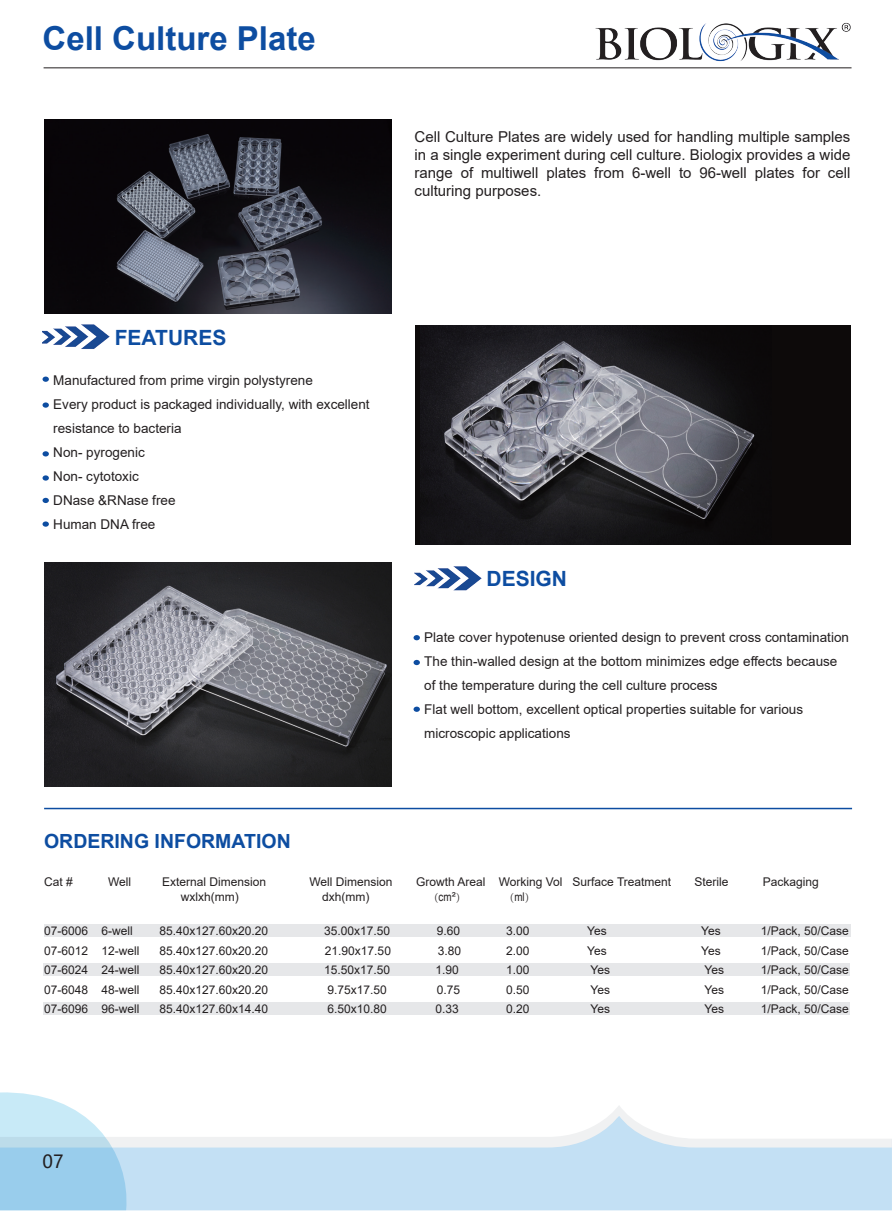
<style>
.page{position:relative;width:893px;height:1212px;background:#fff}
.page>*{position:absolute;margin:0;border:0;box-sizing:border-box;transform-origin:0 0}
.t1{font:700 33px "Arial";color:#0d4da1}
.t2{font:700 21px "Arial";color:#0d4da1}
.t3{font:700 19.5px "Arial";color:#0d4da1}
.t4{font:18px "Microsoft Ya Hei";color:#231f20}
.t5{font:15px/18px "Arial";color:#231f20;text-align:justify}
.t6{font:13.5px/24px "Arial";color:#231f20}
.t7{font:12px "Arial";color:#231f20}
.t8{font:300 12px "Adobe Song Std";color:#231f20}
.s1{font-family:"Arial Narrow";font-weight:400}
.s2{font-family:"Arial";font-weight:400}
</style>
<div class="page">
<svg style="left:0;top:1092px;width:892px;height:118px"></svg>
<img style="left:588px;top:22px;width:264px;height:47px">
<hr style="left:44px;top:68px;width:807px;height:1px;background:#231f20">
<img style="left:43px;top:324px;width:66px;height:25px">
<svg style="left:43px;top:377px;width:6px;height:5px"></svg>
<svg style="left:43px;top:498px;width:6px;height:5px"></svg>
<svg style="left:43px;top:521px;width:6px;height:6px"></svg>
<svg style="left:43px;top:402px;width:6px;height:6px"></svg>
<svg style="left:43px;top:451px;width:6px;height:5px"></svg>
<svg style="left:43px;top:475px;width:6px;height:6px"></svg>
<svg style="left:414px;top:660px;width:6px;height:5px"></svg>
<svg style="left:414px;top:707px;width:6px;height:5px"></svg>
<svg style="left:414px;top:635px;width:6px;height:5px"></svg>
<img style="left:415px;top:566px;width:66px;height:25px">
<div style="left:43px;top:963px;width:807px;height:12px;background:#e6e7e9"></div>
<div style="left:43px;top:1002px;width:807px;height:13px;background:#e6e7e9"></div>
<div style="left:44px;top:924px;width:807px;height:12px;background:#e6e7e9"></div>
<div style="left:415px;top:325px;width:435px;height:219px;background:#0d0a0a"></div>
<img style="left:421px;top:325px;width:334px;height:219px">
<img style="left:44px;top:562px;width:347px;height:225px">
<hr style="left:44px;top:808px;width:808px;height:1px;background:#0d4da1">
<img style="left:44px;top:119px;width:347px;height:195px">
<h1 class="t1" style="left:43px;top:15px;width:275px">Cell Culture Plate</h1>
<p class="t5" style="left:415px;top:127px;width:437px">Cell Culture Plates are widely used for handling multiple samples in a single experiment during cell culture. Biologix provides a wide range of multiwell plates from 6-well to 96-well plates for cell culturing purposes.</p>
<h2 class="t2" style="left:115px;top:323px;width:113px">FEATURES</h2>
<p class="t6" style="left:53px;top:368px;width:318px">Manufactured from prime virgin polystyrene<br>Every product is packaged individually, with excellent resistance to bacteria<br>Non- pyrogenic<br>Non- cytotoxic<br>DNase &amp;RNase free<br>Human DNA free</p>
<h2 class="t2" style="left:486px;top:564px;width:82px">DESIGN</h2>
<p class="t6" style="left:424px;top:625px;width:426px">Plate cover hypotenuse oriented design to prevent cross contamination The thin-walled design at the bottom minimizes edge effects because of the temperature during the cell culture process<br>Flat well bottom, excellent optical properties suitable for various microscopic applications</p>
<h3 class="t3" style="left:44px;top:827px;width:248px">ORDERING INFORMATION</h3>
<p class="t7" style="left:44px;top:874px;width:30px">Cat #</p>
<p class="t7" style="left:108px;top:874px;width:25px">Well</p>
<p class="t7" style="left:162px;top:874px;width:106px">External Dimension</p>
<p class="t7" style="left:310px;top:874px;width:85px">Well Dimension</p>
<p class="t7" style="left:416px;top:874px;width:257px">Growth Areal Working Vol Surface Treatment</p>
<p class="t7" style="left:695px;top:874px;width:36px">Sterile</p>
<p class="t7" style="left:763px;top:874px;width:58px">Packaging</p>
<p class="t7" style="left:181px;top:889px;width:59px">wxlxh(mm)</p>
<p class="t7" style="left:322px;top:889px;width:49px">dxh(mm)</p>
<p class="t8" style="left:434px;top:890px;width:28px">(<span class="s1">cm</span><span class="s2">²</span>)</p>
<p class="t8" style="left:510px;top:890px;width:21px">(<span class="s1">ml</span>)</p>
<p class="t7" style="left:44px;top:922px;width:90px">07-6006 6-well</p>
<p class="t7" style="left:159px;top:922px;width:110px">85.40x127.60x20.20</p>
<p class="t7" style="left:324px;top:922px;width:68px">35.00x17.50</p>
<p class="t7" style="left:437px;top:922px;width:25px">9.60</p>
<p class="t7" style="left:506px;top:922px;width:25px">3.00</p>
<p class="t7" style="left:587px;top:922px;width:21px">Yes</p>
<p class="t7" style="left:701px;top:922px;width:21px">Yes</p>
<p class="t7" style="left:761px;top:922px;width:90px">1/Pack, 50/Case</p>
<p class="t7" style="left:44px;top:942px;width:97px">07-6012 12-well</p>
<p class="t7" style="left:159px;top:942px;width:110px">85.40x127.60x20.20</p>
<p class="t7" style="left:325px;top:942px;width:68px">21.90x17.50</p>
<p class="t7" style="left:438px;top:942px;width:25px">3.80</p>
<p class="t7" style="left:506px;top:942px;width:25px">2.00</p>
<p class="t7" style="left:587px;top:942px;width:21px">Yes</p>
<p class="t7" style="left:701px;top:942px;width:21px">Yes</p>
<p class="t7" style="left:761px;top:942px;width:90px">1/Pack, 50/Case</p>
<p class="t7" style="left:44px;top:961px;width:97px">07-6024 24-well</p>
<p class="t7" style="left:159px;top:961px;width:110px">85.40x127.60x20.20</p>
<p class="t7" style="left:324px;top:961px;width:68px">15.50x17.50</p>
<p class="t7" style="left:435px;top:961px;width:25px">1.90</p>
<p class="t7" style="left:506px;top:961px;width:25px">1.00</p>
<p class="t7" style="left:591px;top:961px;width:21px">Yes</p>
<p class="t7" style="left:705px;top:961px;width:21px">Yes</p>
<p class="t7" style="left:761px;top:961px;width:90px">1/Pack, 50/Case</p>
<p class="t7" style="left:44px;top:981px;width:97px">07-6048 48-well</p>
<p class="t7" style="left:159px;top:981px;width:110px">85.40x127.60x20.20</p>
<p class="t7" style="left:327px;top:981px;width:61px">9.75x17.50</p>
<p class="t7" style="left:437px;top:981px;width:25px">0.75</p>
<p class="t7" style="left:506px;top:981px;width:25px">0.50</p>
<p class="t7" style="left:591px;top:981px;width:21px">Yes</p>
<p class="t7" style="left:705px;top:981px;width:21px">Yes</p>
<p class="t7" style="left:761px;top:981px;width:90px">1/Pack, 50/Case</p>
<p class="t7" style="left:44px;top:1000px;width:97px">07-6096 96-well</p>
<p class="t7" style="left:159px;top:1000px;width:110px">85.40x127.60x14.40</p>
<p class="t7" style="left:327px;top:1000px;width:61px">6.50x10.80</p>
<p class="t7" style="left:435px;top:1000px;width:25px">0.33</p>
<p class="t7" style="left:506px;top:1000px;width:25px">0.20</p>
<p class="t7" style="left:591px;top:1000px;width:21px">Yes</p>
<p class="t7" style="left:705px;top:1000px;width:21px">Yes</p>
<p class="t7" style="left:761px;top:1000px;width:90px">1/Pack, 50/Case</p>
<h3 class="t4" style="left:43px;top:1149px;width:23px">07</h3>
</div>
